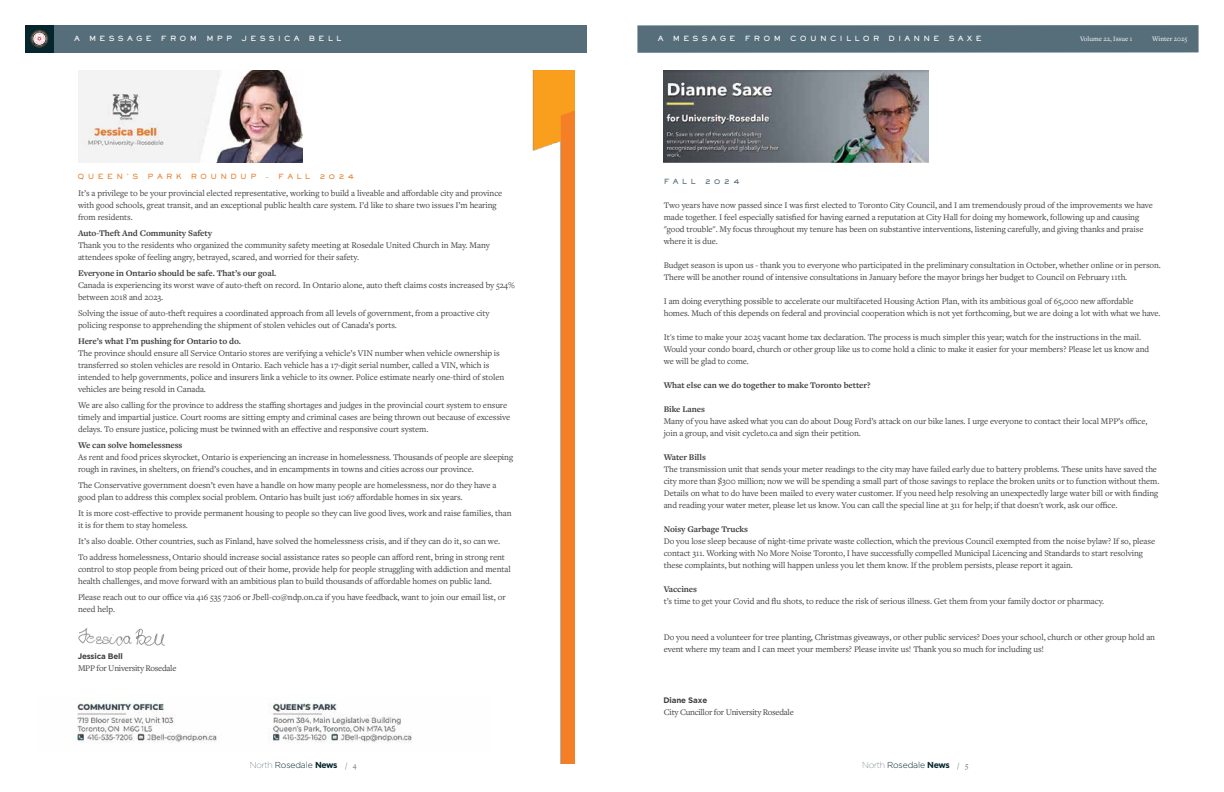
<style>
.page{position:relative;width:1224px;height:792px;background:#fff}
.page>*{position:absolute;margin:0;border:0;box-sizing:border-box;transform-origin:0 0}
.t1{font:9px/12px "Freight Text Pro";letter-spacing:-.01em;color:#414042}
.t2{font:700 9px "Freight Text Pro";letter-spacing:-.01em;color:#414042}
.t3{font:8.9px/12px "Freight Text Pro";letter-spacing:-.01em;color:#414042}
.t4{font:700 8.9px "Freight Text Pro";letter-spacing:-.01em;color:#414042}
.t5{font:8.9px "Freight Text Pro";letter-spacing:-.03em;color:#414042}
.t6{font:300 8.7px "Gotham";letter-spacing:-.02em;color:#06262d}
.t7{font:700 8px "Gotham";letter-spacing:-.02em;color:#414042}
.t8{font:7px "AT Sackers Heavy Gothic";letter-spacing:.47em;color:#fff}
.t9{font:7px "AT Sackers Heavy Gothic";letter-spacing:.47em;color:#e78535}
.t10{font:7px "Freight Text Pro";color:#fff}
.t11{font:7px "AT Sackers Heavy Gothic";letter-spacing:.47em;color:#566e7a}
.s1{font-family:"Myriad Pro"}
.s2{font-weight:100}
.s3{font-weight:700}
.s4{font-family:"Freight Text Pro";font-weight:400;font-size:8px;color:#566e7a}
</style>
<div class="page">
<div style="left:26px;top:25px;width:561px;height:28px;background:#566e7a"></div>
<div style="left:26px;top:25px;width:28px;height:28px;background:#06262d"></div>
<svg style="left:31px;top:30px;width:17px;height:17px"></svg>
<img style="left:78px;top:71px;width:224px;height:92px">
<img style="left:664px;top:70px;width:264px;height:93px">
<div style="left:637px;top:25px;width:562px;height:28px;background:#566e7a"></div>
<img style="left:532px;top:70px;width:42px;height:694px">
<img style="left:77px;top:703px;width:335px;height:40px">
<img style="left:78px;top:628px;width:87px;height:18px">
<p class="t8" style="left:74px;top:34px;width:7px">A</p>
<p class="t8" style="left:89px;top:34px;width:64px">MESSAGE</p>
<p class="t8" style="left:161px;top:34px;width:38px">FROM</p>
<p class="t8" style="left:206px;top:34px;width:28px">MPP</p>
<p class="t8" style="left:242px;top:34px;width:60px">JESSICA</p>
<p class="t8" style="left:309px;top:34px;width:34px">BELL</p>
<p class="t9" style="left:78px;top:172px;width:62px">QUEEN’S</p>
<p class="t9" style="left:148px;top:172px;width:35px">PARK</p>
<p class="t9" style="left:191px;top:172px;width:67px">ROUNDUP</p>
<p class="t9" style="left:266px;top:172px;width:46px"><span class="s1">–</span> FALL</p>
<p class="t9" style="left:319px;top:172px;width:36px">2024</p>
<p class="t1" style="left:78px;top:187px;width:426px">It’s a privilege to be your provincial elected representative, working to build a liveable and affordable city and province with good schools, great transit, and an exceptional public health care system. I’d like to share two issues I’m hearing from residents.</p>
<p class="t2" style="left:78px;top:227px;width:136px">Auto-Theft And Community Safety</p>
<p class="t1" style="left:78px;top:239px;width:413px">Thank you to the residents who organized the community safety meeting at Rosedale United Church in May. Many attendees spoke of feeling angry, betrayed, scared, and worried for their safety.</p>
<p class="t2" style="left:78px;top:267px;width:200px">Everyone in Ontario should be safe. That’s our goal.</p>
<p class="t1" style="left:78px;top:279px;width:438px">Canada is experiencing its worst wave of auto-theft on record. In Ontario alone, auto theft claims costs increased by 524% between 2018 and 2023.</p>
<p class="t1" style="left:78px;top:307px;width:413px">Solving the issue of auto-theft requires a coordinated approach from all levels of government, from a proactive city policing response to apprehending the shipment of stolen vehicles out of Canada’s ports.</p>
<p class="t2" style="left:78px;top:335px;width:165px">Here’s what I’m pushing for Ontario to do.</p>
<p class="t1" style="left:78px;top:347px;width:428px">The province should ensure all Service Ontario stores are verifying a vehicle’s VIN number when vehicle ownership is transferred so stolen vehicles are resold in Ontario. Each vehicle has a 17-digit serial number, called a VIN, which is intended to help governments, police and insurers link a vehicle to its owner. Police estimate nearly one-third of stolen vehicles are being resold in Canada.</p>
<p class="t1" style="left:78px;top:399px;width:434px">We are also calling for the province to address the staffing shortages and judges in the provincial court system to ensure timely and impartial justice. Court rooms are sitting empty and criminal cases are being thrown out because of excessive delays. To ensure justice, policing must be twinned with an effective and responsive court system.</p>
<p class="t2" style="left:78px;top:439px;width:106px">We can solve homelessness</p>
<p class="t1" style="left:78px;top:451px;width:437px">As rent and food prices skyrocket, Ontario is experiencing an increase in homelessness. Thousands of people are sleeping rough in ravines, in shelters, on friend’s couches, and in encampments in towns and cities across our province.</p>
<p class="t1" style="left:78px;top:479px;width:420px">The Conservative government doesn’t even have a handle on how many people are homelessness, nor do they have a good plan to address this complex social problem. Ontario has built just 1067 affordable homes in six years.</p>
<p class="t1" style="left:78px;top:507px;width:435px">It is more cost-effective to provide permanent housing to people so they can live good lives, work and raise families, than it is for them to stay homeless.</p>
<p class="t1" style="left:78px;top:533px;width:429px;line-height:16px">It’s also doable. Other countries, such as Finland, have solved the homelessness crisis, and if they can do it, so can we.<br>To address homelessness, Ontario should increase social assistance rates so people can afford rent, bring in strong rent</p>
<p class="t1" style="left:78px;top:563px;width:434px">control to stop people from being priced out of their home, provide help for people struggling with addiction and mental health challenges, and move forward with an ambitious plan to build thousands of affordable homes on public land.</p>
<p class="t1" style="left:78px;top:591px;width:429px">Please reach out to our office via 416 535 7206 or Jbell-co@ndp.on.ca if you have feedback, want to join our email list, or need help.</p>
<p class="t7" style="left:78px;top:652px;width:47px">Jessica Bell</p>
<p class="t5" style="left:78px;top:663px;width:100px">MPP for University Rosedale</p>
<p class="t6" style="left:250px;top:760px;width:108px"><span class="s2">North</span> Rosedale <span class="s3">News</span> <span class="s4">/ 4</span></p>
<p class="t8" style="left:658px;top:34px;width:7px">A</p>
<p class="t8" style="left:673px;top:34px;width:64px">MESSAGE</p>
<p class="t8" style="left:745px;top:34px;width:38px">FROM</p>
<p class="t8" style="left:790px;top:34px;width:91px">COUNCILLOR</p>
<p class="t8" style="left:889px;top:34px;width:52px">DIANNE</p>
<p class="t8" style="left:949px;top:34px;width:35px">SAXE</p>
<p class="t10" style="left:1080px;top:34px;width:54px">Volume 22, Issue 1</p>
<p class="t10" style="left:1152px;top:34px;width:37px">Winter 2025</p>
<p class="t11" style="left:664px;top:176px;width:33px">FALL</p>
<p class="t11" style="left:705px;top:176px;width:36px">2024</p>
<p class="t3" style="left:664px;top:198px;width:491px">Two years have now passed since I was first elected to Toronto City Council, and I am tremendously proud of the improvements we have made together. I feel especially satisfied for having earned a reputation at City Hall for doing my homework, following up and causing "good trouble". My focus throughout my tenure has been on substantive interventions, listening carefully, and giving thanks and praise where it is due.</p>
<p class="t3" style="left:664px;top:258px;width:499px">Budget season is upon us - thank you to everyone who participated in the preliminary consultation in October, whether online or in person.<br>There will be another round of intensive consultations in January before the mayor brings her budget to Council on February 11th.</p>
<p class="t3" style="left:664px;top:294px;width:498px">I am doing everything possible to accelerate our multifaceted Housing Action Plan, with its ambitious goal of 65,000 new affordable homes. Much of this depends on federal and provincial cooperation which is not yet forthcoming, but we are doing a lot with what we have.</p>
<p class="t3" style="left:664px;top:330px;width:487px">It's time to make your 2025 vacant home tax declaration. The process is much simpler this year; watch for the instructions in the mail.<br>Would your condo board, church or other group like us to come hold a clinic to make it easier for your members? Please let us know and we will be glad to come.</p>
<p class="t4" style="left:664px;top:379px;width:208px">What else can we do together to make Toronto better?</p>
<p class="t4" style="left:664px;top:403px;width:43px">Bike Lanes</p>
<p class="t3" style="left:664px;top:415px;width:485px">Many of you have asked what you can do about Doug Ford’s attack on our bike lanes. I urge everyone to contact their local MPP’s office, join a group, and visit cycleto.ca and sign their petition.</p>
<p class="t4" style="left:664px;top:451px;width:44px">Water Bills</p>
<p class="t3" style="left:664px;top:463px;width:497px">The transmission unit that sends your meter readings to the city may have failed early due to battery problems. These units have saved the city more than $300 million; now we will be spending a small part of those savings to replace the broken units or to function without them.<br>Details on what to do have been mailed to every water customer. If you need help resolving an unexpectedly large water bill or with finding and reading your water meter, please let us know. You can call the special line at 311 for help; if that doesn't work, ask our office.</p>
<p class="t4" style="left:664px;top:523px;width:86px">Noisy Garbage Trucks</p>
<p class="t3" style="left:664px;top:535px;width:493px">Do you lose sleep because of night-time private waste collection, which the previous Council exempted from the noise bylaw? If so, please contact 311. Working with No More Noise Toronto, I have successfully compelled Municipal Licencing and Standards to start resolving these complaints, but nothing will happen unless you let them know. If the problem persists, please report it again.</p>
<p class="t4" style="left:664px;top:583px;width:35px">Vaccines</p>
<p class="t3" style="left:664px;top:595px;width:442px">t’s time to get your Covid and flu shots, to reduce the risk of serious illness. Get them from your family doctor or pharmacy.</p>
<p class="t3" style="left:664px;top:631px;width:493px">Do you need a volunteer for tree planting, Christmas giveaways, or other public services? Does your school, church or other group hold an event where my team and I can meet your members? Please invite us! Thank you so much for including us!</p>
<p class="t7" style="left:664px;top:695px;width:45px">Diane Saxe</p>
<p class="t5" style="left:664px;top:707px;width:131px">City Cuncillor for University Rosedale</p>
<p class="t6" style="left:862px;top:760px;width:108px"><span class="s2">North</span> Rosedale <span class="s3">News</span> <span class="s4">/ 5</span></p>
</div>
